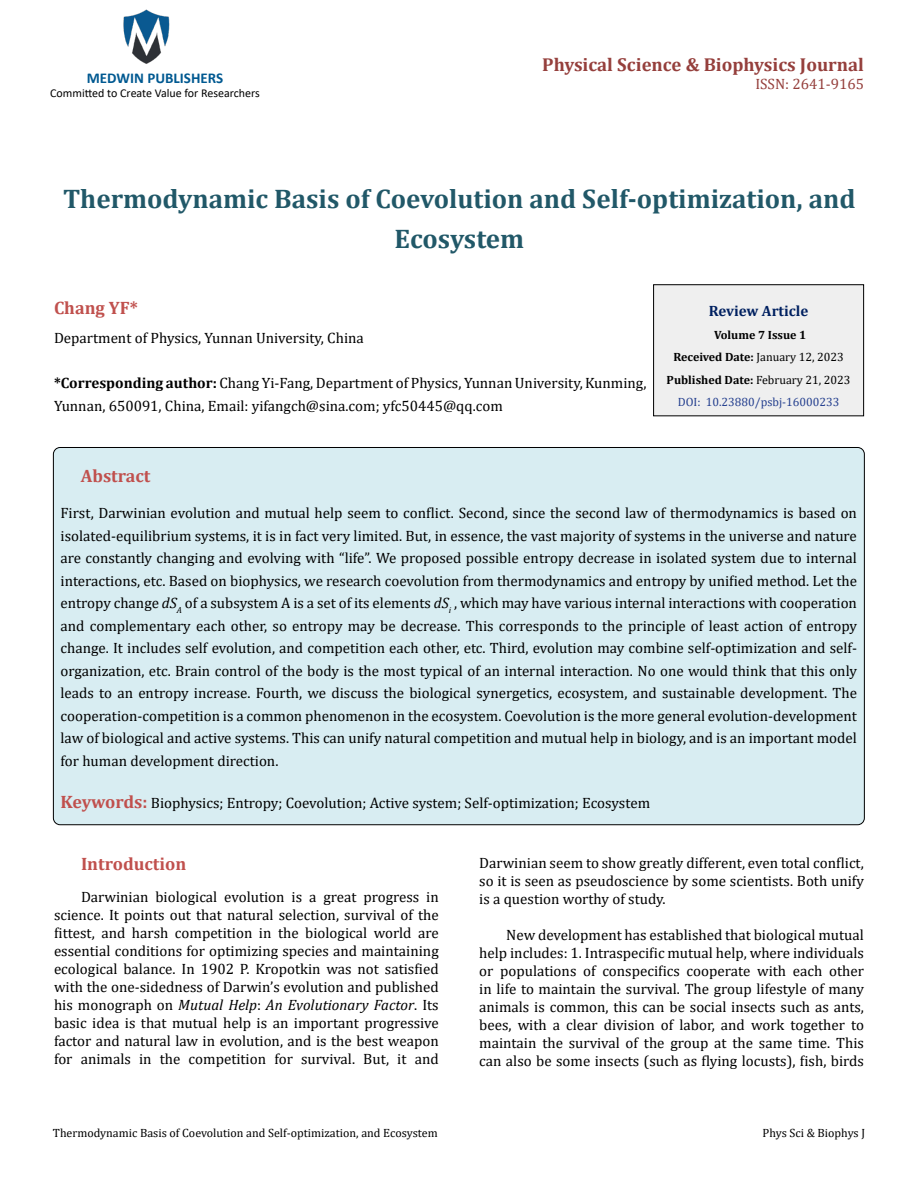
<style>
.page{position:relative;width:918px;height:1188px;background:#fff}
.page>*{position:absolute;margin:0;border:0;box-sizing:border-box;transform-origin:0 0}
.t1{font:700 27px/40.5px "Cambria";color:#215868;text-align:center}
.t2{font:700 18.75px "Cambria";color:#953f3c}
.t3{font:700 18px "Cambria";color:#c0504d}
.t4{font:15px/18px "Cambria";color:#000;text-align:justify}
.t5{font:700 15px "Calibri";color:#005991}
.t6{font:15px "Cambria";color:#953f3c}
.t7{font:700 15px "Cambria";color:#002060}
.t8{font:700 12px/22.5px "Cambria";color:#000;text-align:center}
.t9{font:12px "Cambria";color:#000}
.t10{font:12px "Calibri";color:#000}
.s1{font-weight:700}
.s2{font-weight:400}
.s3{font-weight:400;color:#25408f}
.s4{font-style:italic}
.s5{font-weight:700;font-size:18px;color:#c0504d}
</style>
<div class="page">
<img style="left:123px;top:9px;width:47px;height:55px">
<div style="left:654px;top:285px;width:210px;height:131px;background:#efefef"></div>
<div style="left:653px;top:284px;width:211px;height:132px;border:1px solid #000"></div>
<div style="left:53px;top:447px;width:811px;height:378px;background:#d8edf2;border-radius:7px"></div>
<p class="t5" style="left:87px;top:67px;width:138px">MEDWIN PUBLISHERS</p>
<p class="t10" style="left:50px;top:85px;width:211px">Committed to Create Value for Researchers</p>
<p class="t2" style="left:542px;top:51px;width:323px">Physical Science &amp; Biophysics Journal</p>
<p class="t6" style="left:755px;top:75px;width:110px">ISSN: 2641-9165</p>
<h1 class="t1" style="left:63px;top:177px;width:794px">Thermodynamic Basis of Coevolution and Self-optimization, and<br>Ecosystem</h1>
<p class="t3" style="left:54px;top:295px;width:85px">Chang YF*</p>
<p class="t4" style="left:54px;top:329px;width:311px">Department of Physics, Yunnan University, China</p>
<p class="t4" style="left:54px;top:372px;width:594px;line-height:22.5px"><span class="s1">*Corresponding author:</span> Chang Yi-Fang, Department of Physics, Yunnan University, Kunming,<br>Yunnan, 650091, China, Email: yifangch@sina.com; yfc50445@qq.com</p>
<p class="t7" style="left:709px;top:301px;width:101px">Review Article</p>
<p class="t8" style="left:667px;top:323px;width:185px">Volume 7 Issue 1<br>Received Date: <span class="s2">January 12, 2023<br></span>Published Date: <span class="s2">February 21, 2023<br></span><span class="s3">DOI: 10.23880/psbj-16000233</span></p>
<p class="t3" style="left:81px;top:463px;width:71px">Abstract</p>
<p class="t4" style="left:61px;top:502px;width:798px;line-height:22.5px">First, Darwinian evolution and mutual help seem to conflict. Second, since the second law of thermodynamics is based on isolated-equilibrium systems, it is in fact very limited. But, in essence, the vast majority of systems in the universe and nature are constantly changing and evolving with “life”. We proposed possible entropy decrease in isolated system due to internal interactions, etc. Based on biophysics, we research coevolution from thermodynamics and entropy by unified method. Let the entropy change <span class="s4">dS</span><sub>A</sub> of a subsystem A is a set of its elements <span class="s4">dS</span><sub>i</sub> , which may have various internal interactions with cooperation and complementary each other, so entropy may be decrease. This corresponds to the principle of least action of entropy change. It includes self evolution, and competition each other, etc. Third, evolution may combine self-optimization and self&shy;organization, etc. Brain control of the body is the most typical of an internal interaction. No one would think that this only leads to an entropy increase. Fourth, we discuss the biological synergetics, ecosystem, and sustainable development. The cooperation-competition is a common phenomenon in the ecosystem. Coevolution is the more general evolution-development law of biological and active systems. This can unify natural competition and mutual help in biology, and is an important model for human development direction.</p>
<p class="t4" style="left:61px;top:794px;width:591px"><span class="s5">Keywords:</span> Biophysics; Entropy; Coevolution; Active system; Self-optimization; Ecosystem</p>
<p class="t3" style="left:81px;top:852px;width:107px">Introduction</p>
<p class="t4" style="left:54px;top:888px;width:386px;text-indent:27px">Darwinian biological evolution is a great progress in science. It points out that natural selection, survival of the fittest, and harsh competition in the biological world are essential conditions for optimizing species and maintaining ecological balance. In 1902 P. Kropotkin was not satisfied with the one-sidedness of Darwin’s evolution and published his monograph on <span class="s4">Mutual Help</span>: <span class="s4">An Evolutionary Factor</span>. Its basic idea is that mutual help is an important progressive factor and natural law in evolution, and is the best weapon for animals in the competition for survival. But, it and</p>
<p class="t4" style="left:479px;top:854px;width:386px">Darwinian seem to show greatly different, even total conflict, so it is seen as pseudoscience by some scientists. Both unify is a question worthy of study.</p>
<p class="t4" style="left:479px;top:926px;width:386px;text-indent:27px">New development has established that biological mutual help includes: 1. Intraspecific mutual help, where individuals or populations of conspecifics cooperate with each other in life to maintain the survival. The group lifestyle of many animals is common, this can be social insects such as ants, bees, with a clear division of labor, and work together to maintain the survival of the group at the same time. This can also be some insects (such as flying locusts), fish, birds</p>
<p class="t9" style="left:53px;top:1126px;width:386px">Thermodynamic Basis of Coevolution and Self-optimization, and Ecosystem</p>
<p class="t9" style="left:763px;top:1126px;width:104px">Phys Sci &amp; Biophys J</p>
</div>
